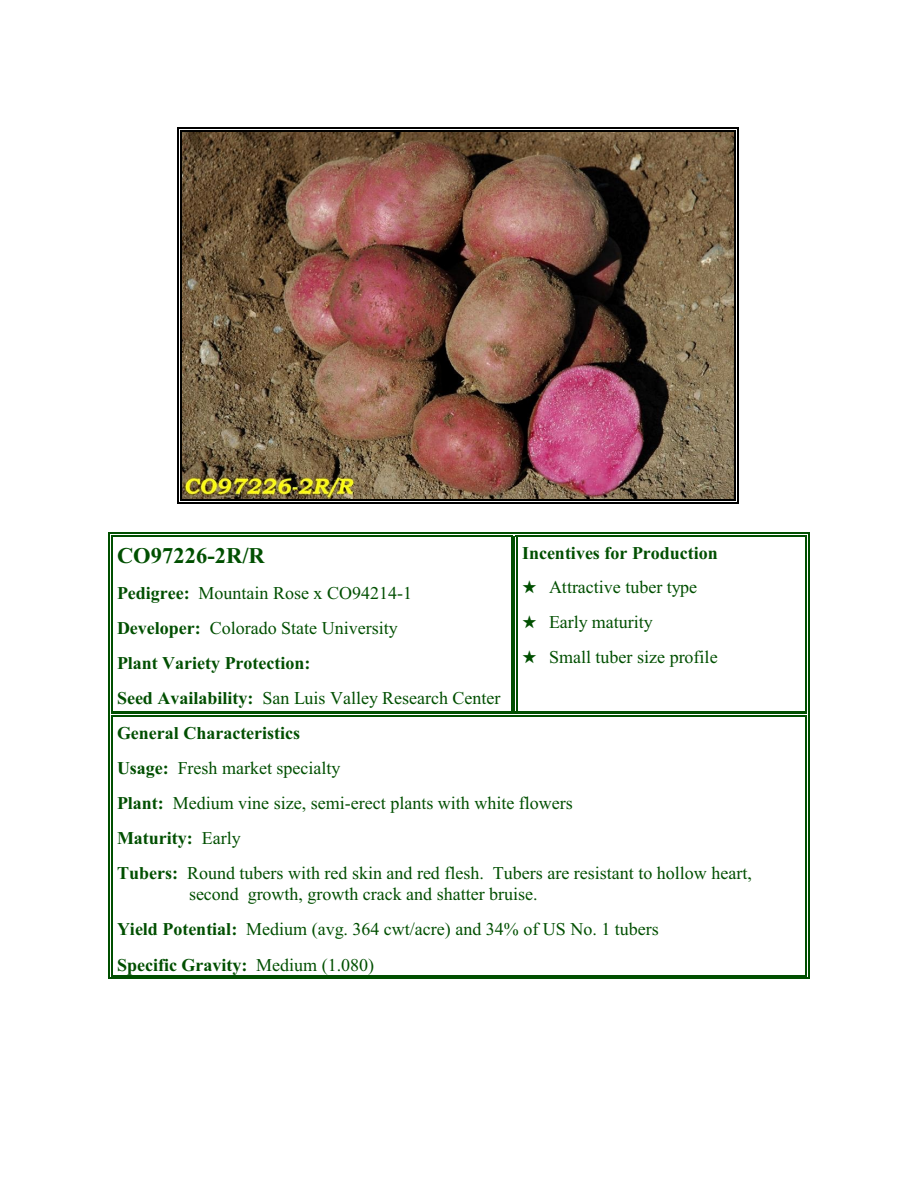
<style>
.page{position:relative;width:918px;height:1188px;background:#fff}
.page>*{position:absolute;margin:0;border:0;box-sizing:border-box;transform-origin:0 0}
.t1{font:700 22.5px "Times New Roman";letter-spacing:.005em;color:#004f00}
.t2{font:18px/35.1px "Times New Roman";color:#004f00}
.t3{font:700 18px "Times New Roman";color:#004f00}
.s1{font-weight:700}
</style>
<div class="page">
<hr style="left:111px;top:536px;width:1px;height:177px;background:#004f00">
<hr style="left:512px;top:536px;width:1px;height:177px;background:#004f00">
<hr style="left:111px;top:536px;width:402px;height:1px;background:#004f00">
<hr style="left:111px;top:711px;width:402px;height:2px;background:#004f00">
<hr style="left:108px;top:533px;width:1px;height:180px;background:#004f00">
<hr style="left:108px;top:533px;width:405px;height:1px;background:#004f00">
<hr style="left:516px;top:536px;width:1px;height:177px;background:#004f00">
<hr style="left:806px;top:536px;width:1px;height:177px;background:#004f00">
<hr style="left:516px;top:536px;width:291px;height:1px;background:#004f00">
<hr style="left:516px;top:711px;width:291px;height:2px;background:#004f00">
<hr style="left:513px;top:536px;width:1px;height:177px;background:#004f00">
<hr style="left:809px;top:533px;width:1px;height:180px;background:#004f00">
<hr style="left:513px;top:533px;width:297px;height:1px;background:#004f00">
<hr style="left:111px;top:716px;width:1px;height:260px;background:#004f00">
<hr style="left:111px;top:716px;width:402px;height:1px;background:#004f00">
<hr style="left:111px;top:975px;width:402px;height:1px;background:#004f00">
<hr style="left:108px;top:713px;width:1px;height:266px;background:#004f00">
<hr style="left:111px;top:713px;width:402px;height:1px;background:#004f00">
<hr style="left:108px;top:978px;width:405px;height:1px;background:#004f00">
<hr style="left:806px;top:716px;width:1px;height:260px;background:#004f00">
<hr style="left:513px;top:716px;width:294px;height:1px;background:#004f00">
<hr style="left:513px;top:975px;width:294px;height:1px;background:#004f00">
<hr style="left:809px;top:713px;width:1px;height:266px;background:#004f00">
<hr style="left:513px;top:713px;width:294px;height:1px;background:#004f00">
<hr style="left:513px;top:978px;width:297px;height:1px;background:#004f00">
<img style="left:181px;top:132px;width:553px;height:367px">
<hr style="left:180px;top:130px;width:1px;height:370px;background:#000">
<hr style="left:734px;top:130px;width:2px;height:370px;background:#000">
<hr style="left:180px;top:130px;width:555px;height:1px;background:#000">
<hr style="left:180px;top:499px;width:555px;height:2px;background:#000">
<hr style="left:177px;top:127px;width:1px;height:376px;background:#000">
<hr style="left:737px;top:127px;width:2px;height:376px;background:#000">
<hr style="left:177px;top:127px;width:561px;height:2px;background:#000">
<hr style="left:177px;top:502px;width:561px;height:1px;background:#000">
<p class="t1" style="left:117px;top:548px;width:149px">CO97226-2R/R</p>
<p class="t2" style="left:117px;top:577px;width:385px"><span class="s1">Pedigree:</span> Mountain Rose x CO94214-1<br><span class="s1">Developer:</span> Colorado State University<br><span class="s1">Plant Variety Protection:<br>Seed Availability:</span> San Luis Valley Research Center</p>
<p class="t3" style="left:522px;top:547px;width:197px">Incentives for Production</p>
<p class="t2" style="left:549px;top:572px;width:170px">Attractive tuber type<br>Early maturity<br>Small tuber size profile</p>
<p class="t2" style="left:117px;top:717px;width:636px"><span class="s1">General Characteristics<br>Usage:</span> Fresh market specialty<br><span class="s1">Plant:</span> Medium vine size, semi-erect plants with white flowers<br><span class="s1">Maturity:</span> Early<br><span class="s1">Tubers:</span> Round tubers with red skin and red flesh. Tubers are resistant to hollow heart,</p>
<p class="t2" style="left:117px;top:879px;width:543px;text-indent:72px">second growth, growth crack and shatter bruise.<br><span class="s1">Yield Potential:</span> Medium (avg. 364 cwt/acre) and 34% of US No. 1 tubers<br><span class="s1">Specific Gravity:</span> Medium (1.080)</p>
</div>
